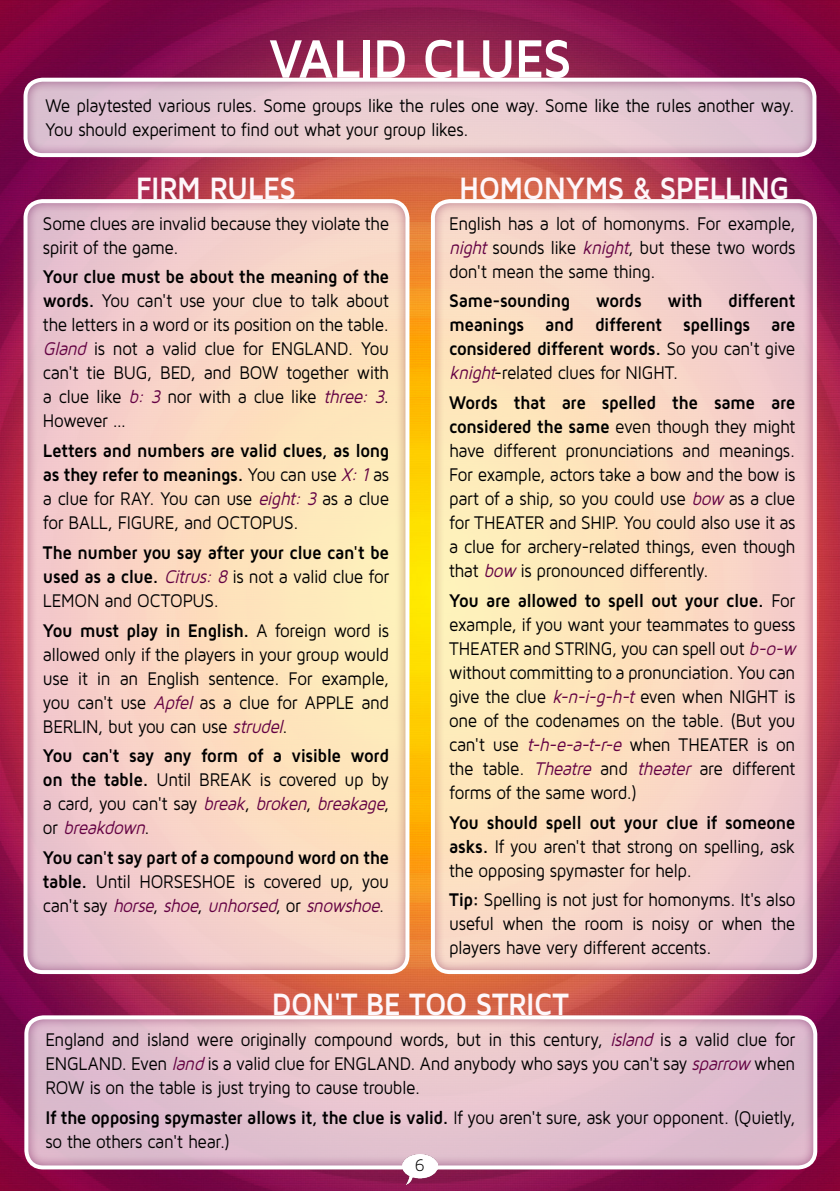
<style>
.page{position:relative;width:840px;height:1191px;background:#fff}
.page>*{position:absolute;margin:0;border:0;box-sizing:border-box;transform-origin:0 0}
.t1{font:700 56px "Maven Pro";letter-spacing:-.03em;color:#fff;scale:.9 1}
.t2{font:700 32px "Maven Pro";letter-spacing:-.025em;color:#fef7fa;scale:.9 1}
.t3{font:19px/24px "Maven Pro";letter-spacing:-.025em;color:#000;text-align:justify;scale:.9 1}
.t4{font:700 19px/24px "Maven Pro";letter-spacing:-.025em;color:#000;text-align:justify;scale:.9 1}
.t5{font:18px "Maven Pro Light 300";color:#000}
.s1{font-weight:700}
.s2{font-style:italic;color:#640243}
.s3{font-weight:400;font-style:italic;color:#640243}
.s4{font-weight:400}
</style>
<div class="page">
<img style="left:0;top:0;width:839px;height:1191px">
<div style="left:22px;top:76px;width:795px;height:83px;background:#5e0a4f;opacity:.75"></div>
<div style="left:24px;top:78px;width:792px;height:79px;border:4px solid #fff;border-radius:17px"></div>
<div style="left:22px;top:197px;width:389px;height:778px;background:#5e0a4f;opacity:.75"></div>
<div style="left:24px;top:199px;width:385px;height:775px;border:4px solid #fff;border-radius:17px"></div>
<div style="left:22px;top:1013px;width:796px;height:158px;background:#5e0a4f;opacity:.75"></div>
<div style="left:24px;top:1015px;width:792px;height:154px;border:4px solid #fff;border-radius:17px"></div>
<div style="left:429px;top:197px;width:389px;height:778px;background:#5e0a4f;opacity:.75"></div>
<div style="left:430px;top:199px;width:386px;height:775px;border:4px solid #fff;border-radius:17px"></div>
<img style="left:403px;top:1154px;width:34px;height:30px">
<h1 class="t1" style="left:269px;top:23px;width:338px">VALID CLUES</h1>
<p class="t3" style="left:45px;top:92px;width:833px">We playtested various rules. Some groups like the rules one way. Some like the rules another way.<br>You should experiment to find out what your group likes.</p>
<h2 class="t2" style="left:136px;top:168px;width:179px">FIRM RULES</h2>
<p class="t3" style="left:43px;top:210px;width:386px">Some clues are invalid because they violate the spirit of the game.</p>
<p class="t3" style="left:43px;top:264px;width:386px"><span class="s1">Your clue must be about the meaning of the words.</span> You can't use your clue to talk about the letters in a word or its position on the table.<br><span class="s2">Gland</span> is not a valid clue for ENGLAND. You can't tie BUG, BED, and BOW together with a clue like <span class="s2">b: 3</span> nor with a clue like <span class="s2">three: 3</span>.<br>However …</p>
<p class="t3" style="left:43px;top:438px;width:386px"><span class="s1">Letters and numbers are valid clues, as long as they refer to meanings.</span> You can use <span class="s2">X:1</span>as a clue for RAY. You can use <span class="s2">eight:3</span>as a clue for BALL, FIGURE, and OCTOPUS.</p>
<p class="t4" style="left:43px;top:539px;width:386px">The number you say after your clue can't be used as a clue. <span class="s3">Citrus:8</span><span class="s4">is not a valid clue for LEMON and OCTOPUS.</span></p>
<p class="t3" style="left:43px;top:617px;width:386px"><span class="s1">You must play in English.</span> A foreign word is allowed only if the players in your group would use it in an English sentence. For example, you can't use <span class="s2">Apfel</span> as a clue for APPLE and BERLIN, but you can use <span class="s2">strudel</span>.</p>
<p class="t3" style="left:43px;top:743px;width:387px"><span class="s1">You can't say any form of a visible word on the table.</span> Until BREAK is covered up by a c a r d , y o u c a n ' t s a y <span class="s2">break</span>, <span class="s2">broken</span>, <span class="s2">breakage</span>, o r <span class="s2">breakdown</span>.</p>
<p class="t3" style="left:43px;top:844px;width:386px"><span class="s1">You can't say part of a compound word on the table.</span> Until HORSESHOE is covered up, you c a n ' t s a y <span class="s2">horse</span>, <span class="s2">shoe</span>, <span class="s2">unhorsed</span>, o r <span class="s2">snowshoe</span>.</p>
<h2 class="t2" style="left:459px;top:168px;width:368px">HOMONYMS &amp; SPELLING</h2>
<p class="t3" style="left:449px;top:210px;width:386px">English has a lot of homonyms. For example, <span class="s2">night</span>sounds like <span class="s2">knight</span>, but these two words don't mean the same thing.</p>
<p class="t4" style="left:449px;top:288px;width:136px">Same-sounding</p>
<p class="t4" style="left:595px;top:288px;width:52px">words</p>
<p class="t4" style="left:667px;top:288px;width:40px">with</p>
<p class="t4" style="left:449px;top:288px;width:386px;text-indent:279px">different meanings and different spellings are considered different words. <span class="s4">So you can't give </span><span class="s3">knight</span><span class="s4">-related clues for NIGHT.</span></p>
<p class="t3" style="left:449px;top:390px;width:386px"><span class="s1">Words that are spelled the same are considered the same</span> even though they might have different pronunciations and meanings.<br>For example, actors take a bow and the bow is part of a ship, so you could use <span class="s2">bow</span> as a clue for THEATER and SHIP. You could also use it as a clue for archery-related things, even though that <span class="s2">bow</span> is pronounced differently.</p>
<p class="t3" style="left:449px;top:587px;width:391px;text-align:left"><span class="s1">You are allowed to spell out your clue.</span> For example, if you want your teammates to guess THEATER and STRING, you can spell out <span class="s2">b-o-w </span>without committing to a pronunciation. You can give the clue <span class="s2">k-n-i-g-h-t</span>even when NIGHT is one of the codenames on the table. (But you can't use <span class="s2">t-h-e-a-t-r-e</span> when THEATER is on the table. <span class="s2">Theatre</span> and <span class="s2">theater</span> are different forms of the same word.)</p>
<p class="t3" style="left:449px;top:809px;width:386px"><span class="s1">You should spell out your clue if someone asks.</span> If you aren't that strong on spelling, ask the opposing spymaster for help.</p>
<p class="t3" style="left:449px;top:887px;width:386px"><span class="s1">Tip:</span> Spelling is not just for homonyms. It's also useful when the room is noisy or when the players have very different accents.</p>
<h2 class="t2" style="left:272px;top:984px;width:331px">DON'T BE TOO STRICT</h2>
<p class="t3" style="left:45px;top:1026px;width:834px">England and island were originally compound words, but in this century, <span class="s2">island</span> is a valid clue for ENGLAND. Even <span class="s2">land</span>is a valid clue for ENGLAND. And anybody who says you can't say <span class="s2">sparrow</span> when ROW is on the table is just trying to cause trouble.</p>
<p class="t3" style="left:45px;top:1104px;width:834px"><span class="s1">If the opposing spymaster allows it, the clue is valid.</span> If you aren't sure, ask your opponent. (Quietly, so the others can't hear.)</p>
<p class="t5" style="left:414px;top:1155px;width:12px">6</p>
</div>
